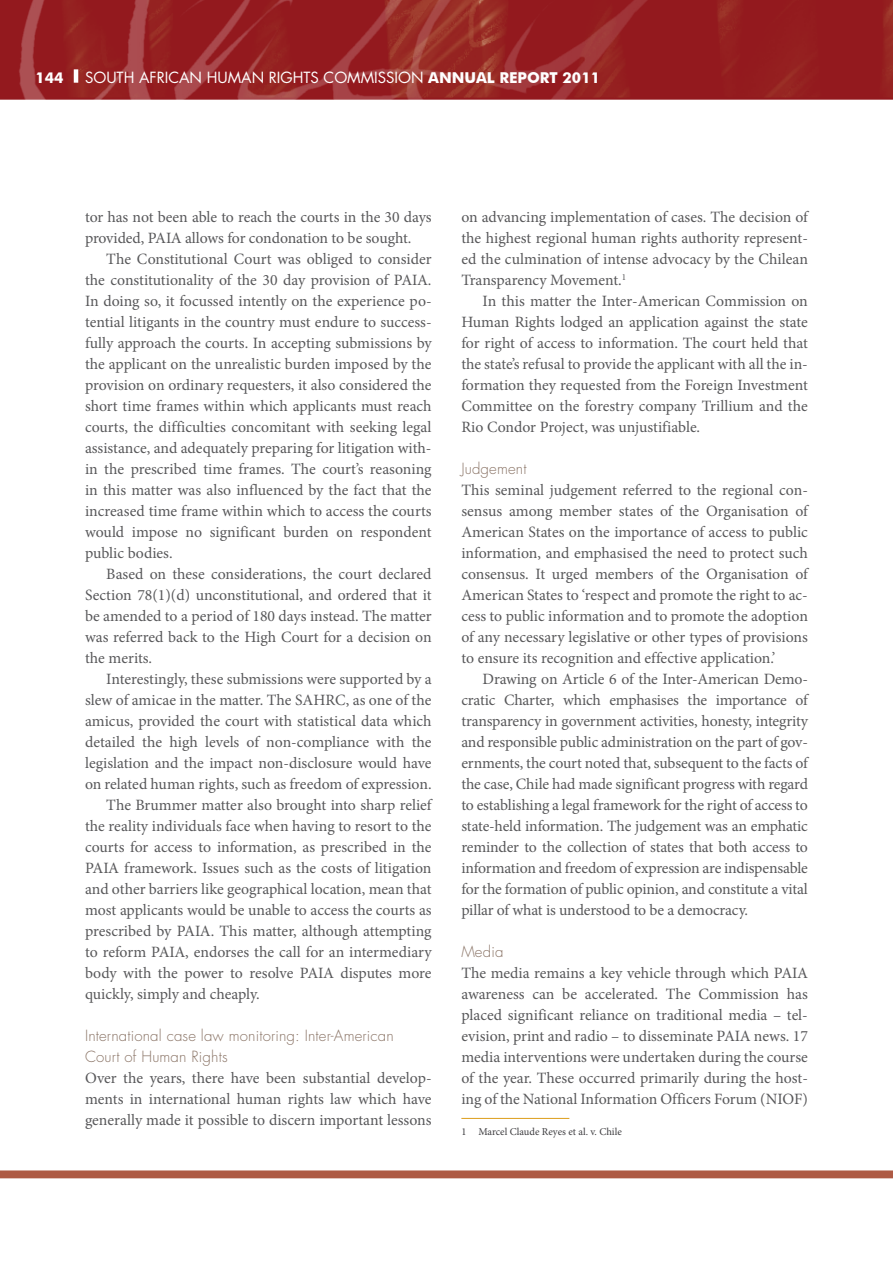
<style>
.page{position:relative;width:893px;height:1263px;background:#fff}
.page>*{position:absolute;margin:0;border:0;box-sizing:border-box;transform-origin:0 0}
.t1{font:15.75px/21px "Minion Pro";letter-spacing:-.005em;color:#58585a;text-align:justify}
.t2{font:300 15px/21px "Futura";letter-spacing:.01em;color:#8a7466}
.t3{font:15px "Futura";color:#fff}
.t4{font:700 15px "Futura BT";color:#fff}
.t5{font:10.5px "Minion Pro";color:#3e3d40}
.s1{font-family:"Futura BT";font-weight:700}
</style>
<div class="page">
<div style="left:0;top:1171px;width:893px;height:7px;background:#ae5a44"></div>
<svg style="left:0;top:0;width:893px;height:100px;background:#972325"></svg>
<hr style="left:461px;top:1118px;width:108px;height:1px;background:#dd9d1a">
<p class="t4" style="left:36px;top:68px;width:30px">144</p>
<p class="t3" style="left:85px;top:67px;width:516px">SOUTH AFRICAN H UMAN RIGHTS COMMISSION <span class="s1">ANNUAL REPORT 2011</span></p>
<p class="t1" style="left:85px;top:207px;width:348px">tor has not been able to reach the courts in the 30 days</p>
<p class="t1" style="left:85px;top:228px;width:328px">provided, PAIA allows for condonation to be sought.</p>
<p class="t1" style="left:106px;top:249px;width:327px">The Constitutional Court was obliged to consider</p>
<p class="t1" style="left:85px;top:270px;width:348px">the constitutionality of the 30 day provision of PAIA.</p>
<p class="t1" style="left:85px;top:291px;width:348px">In doing so, it focussed intently on the experience po-</p>
<p class="t1" style="left:85px;top:312px;width:348px">tential litigants in the country must endure to success-</p>
<p class="t1" style="left:85px;top:333px;width:348px">fully approach the courts. In accepting submissions by</p>
<p class="t1" style="left:85px;top:354px;width:348px">the applicant on the unrealistic burden imposed by the</p>
<p class="t1" style="left:85px;top:375px;width:348px">provision on ordinary requesters, it also considered the</p>
<p class="t1" style="left:85px;top:395px;width:348px">short time frames within which applicants must reach</p>
<p class="t1" style="left:85px;top:416px;width:348px">courts, the difficulties concomitant with seeking legal</p>
<p class="t1" style="left:85px;top:437px;width:348px">assistance, and adequately preparing for litigation with-</p>
<p class="t1" style="left:85px;top:458px;width:348px">in the prescribed time frames. The court’s reasoning</p>
<p class="t1" style="left:85px;top:479px;width:348px">in this matter was also influenced by the fact that the</p>
<p class="t1" style="left:85px;top:500px;width:348px">increased time frame within which to access the courts</p>
<p class="t1" style="left:85px;top:521px;width:348px">would impose no significant burden on respondent</p>
<p class="t1" style="left:85px;top:542px;width:89px">public bodies.</p>
<p class="t1" style="left:106px;top:563px;width:327px">Based on these considerations, the court declared</p>
<p class="t1" style="left:85px;top:584px;width:348px">Section 78(1)(d) unconstitutional, and ordered that it</p>
<p class="t1" style="left:85px;top:605px;width:348px">be amended to a period of 180 days instead. The matter</p>
<p class="t1" style="left:85px;top:626px;width:348px">was referred back to the High Court for a decision on</p>
<p class="t1" style="left:85px;top:647px;width:69px">the merits.</p>
<p class="t1" style="left:106px;top:668px;width:327px">Interestingly, these submissions were supported by a</p>
<p class="t1" style="left:85px;top:689px;width:348px">slew of amicae in the matter. The SAHRC, as one of the</p>
<p class="t1" style="left:85px;top:710px;width:348px">amicus, provided the court with statistical data which</p>
<p class="t1" style="left:85px;top:731px;width:348px">detailed the high levels of non-compliance with the</p>
<p class="t1" style="left:85px;top:752px;width:348px">legislation and the impact non-disclosure would have</p>
<p class="t1" style="left:85px;top:773px;width:348px">on related human rights, such as freedom of expression.</p>
<p class="t1" style="left:106px;top:794px;width:327px">The Brummer matter also brought into sharp relief</p>
<p class="t1" style="left:85px;top:815px;width:348px">the reality individuals face when having to resort to the</p>
<p class="t1" style="left:85px;top:836px;width:348px">courts for access to information, as prescribed in the</p>
<p class="t1" style="left:85px;top:857px;width:348px">PAIA framework. Issues such as the costs of litigation</p>
<p class="t1" style="left:85px;top:878px;width:348px">and other barriers like geographical location, mean that</p>
<p class="t1" style="left:85px;top:899px;width:348px">most applicants would be unable to access the courts as</p>
<p class="t1" style="left:85px;top:920px;width:348px">prescribed by PAIA. This matter, although attempting</p>
<p class="t1" style="left:85px;top:941px;width:348px">to reform PAIA, endorses the call for an intermediary</p>
<p class="t1" style="left:85px;top:962px;width:348px">body with the power to resolve PAIA disputes more</p>
<p class="t1" style="left:85px;top:983px;width:176px">quickly, simply and cheaply.</p>
<p class="t2" style="left:85px;top:1025px;width:310px">International case law monitoring: Inter-American<br>Court of Human Rights</p>
<p class="t1" style="left:85px;top:1068px;width:348px">Over the years, there have been substantial develop&shy;ments in international human rights law which have generally made it possible to discern important lessons</p>
<p class="t1" style="left:461px;top:207px;width:348px">on advancing implementation of cases. The decision of</p>
<p class="t1" style="left:461px;top:228px;width:348px">the highest regional human rights authority represent-</p>
<p class="t1" style="left:461px;top:249px;width:348px">ed the culmination of intense advocacy by the Chilean</p>
<p class="t1" style="left:461px;top:270px;width:166px">Transparency Movement.<sup>1</sup></p>
<p class="t1" style="left:483px;top:291px;width:327px">In this matter the Inter-American Commission on</p>
<p class="t1" style="left:461px;top:312px;width:348px">Human Rights lodged an application against the state</p>
<p class="t1" style="left:461px;top:333px;width:348px">for right of access to information. The court held that</p>
<p class="t1" style="left:461px;top:354px;width:348px">the state’s refusal to provide the applicant with all the in-</p>
<p class="t1" style="left:461px;top:375px;width:348px">formation they requested from the Foreign Investment</p>
<p class="t1" style="left:461px;top:396px;width:348px">Committee on the forestry company Trillium and the</p>
<p class="t1" style="left:461px;top:417px;width:240px">Rio Condor Project, was unjustifiable.</p>
<p class="t2" style="left:461px;top:458px;width:67px">Judgement</p>
<p class="t1" style="left:461px;top:480px;width:348px">This seminal judgement referred to the regional con-</p>
<p class="t1" style="left:461px;top:501px;width:348px">sensus among member states of the Organisation of</p>
<p class="t1" style="left:461px;top:522px;width:348px">American States on the importance of access to public</p>
<p class="t1" style="left:461px;top:543px;width:348px">information, and emphasised the need to protect such</p>
<p class="t1" style="left:461px;top:564px;width:348px">consensus. It urged members of the Organisation of</p>
<p class="t1" style="left:461px;top:585px;width:348px">American States to ‘respect and promote the right to ac-</p>
<p class="t1" style="left:461px;top:606px;width:348px">cess to public information and to promote the adoption</p>
<p class="t1" style="left:461px;top:627px;width:348px">of any necessary legislative or other types of provisions</p>
<p class="t1" style="left:461px;top:648px;width:316px">to ensure its recognition and effective application.’</p>
<p class="t1" style="left:483px;top:668px;width:327px">Drawing on Article 6 of the Inter-American Demo-</p>
<p class="t1" style="left:461px;top:689px;width:348px">cratic Charter, which emphasises the importance of</p>
<p class="t1" style="left:461px;top:710px;width:348px">transparency in government activities, honesty, integrity</p>
<p class="t1" style="left:461px;top:731px;width:348px">and responsible public administration on the part of gov-</p>
<p class="t1" style="left:461px;top:752px;width:348px">ernments, the court noted that, subsequent to the facts of</p>
<p class="t1" style="left:461px;top:773px;width:348px">the case, Chile had made significant progress with regard</p>
<p class="t1" style="left:461px;top:794px;width:348px">to establishing a legal framework for the right of access to</p>
<p class="t1" style="left:461px;top:815px;width:348px">state-held information. The judgement was an emphatic</p>
<p class="t1" style="left:461px;top:836px;width:348px">reminder to the collection of states that both access to</p>
<p class="t1" style="left:461px;top:857px;width:348px">information and freedom of expression are indispensable</p>
<p class="t1" style="left:461px;top:878px;width:348px">for the formation of public opinion, and constitute a vital</p>
<p class="t1" style="left:461px;top:899px;width:288px">pillar of what is understood to be a democracy.</p>
<p class="t2" style="left:461px;top:941px;width:44px">Media</p>
<p class="t1" style="left:461px;top:963px;width:348px">The media remains a key vehicle through which PAIA awareness can be accelerated. The Commission has placed significant reliance on traditional media – tel&shy;evision, print and radio – to disseminate PAIA news. 17 media interventions were undertaken during the course of the year. These occurred primarily during the host&shy;ing of the National Information Officers Forum (NIOF)</p>
<p class="t5" style="left:461px;top:1125px;width:162px">1 Marcel Claude Reyes et al. v. Chile</p>
</div>
